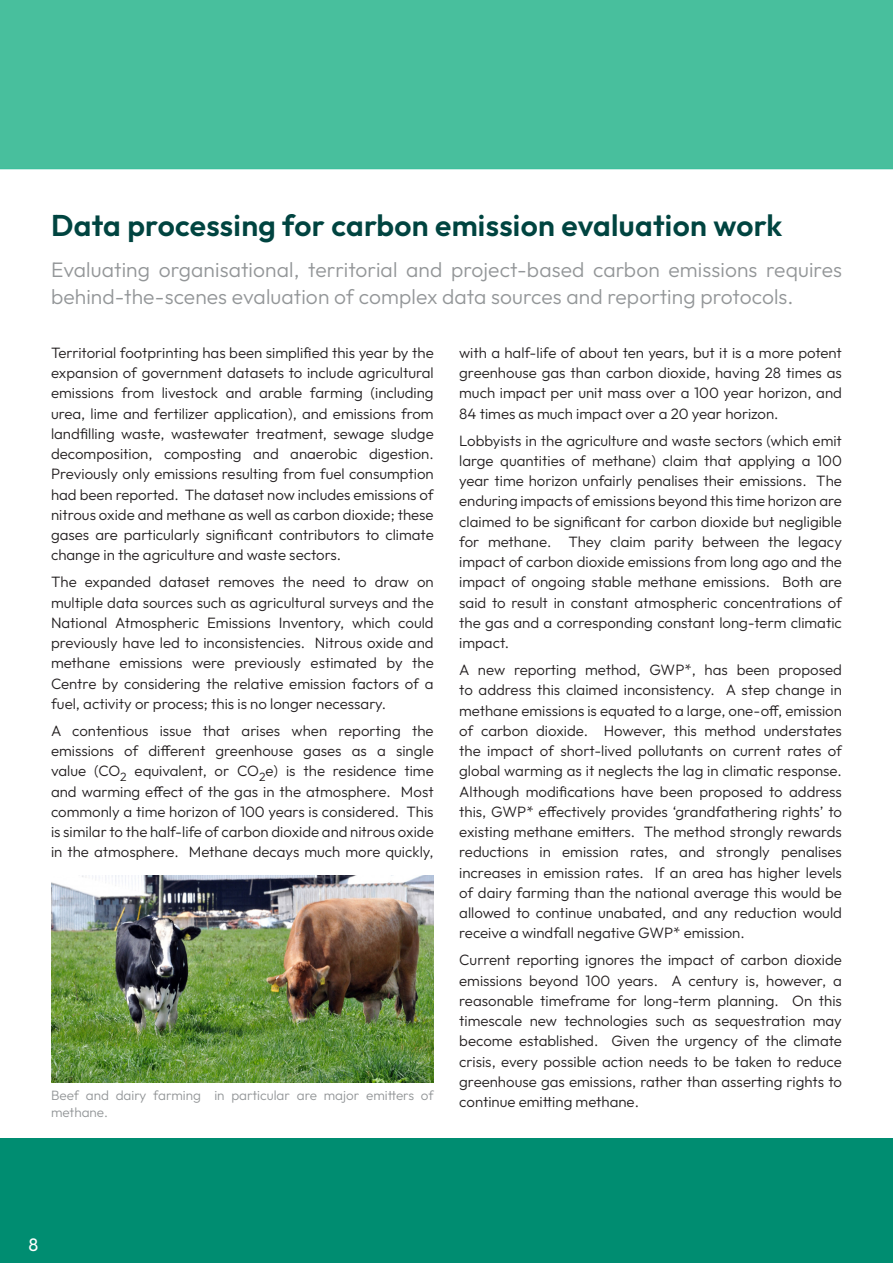
<style>
.page{position:relative;width:893px;height:1263px;background:#fff}
.page>*{position:absolute;margin:0;border:0;box-sizing:border-box;transform-origin:0 0}
.Heading2{font:600 30px "Outfit";letter-spacing:.01em;color:#004440}
.Intro_caption{font:300 21px/27px "Outfit";letter-spacing:.005em;color:#939698}
.t1{font:18px "Outfit";color:#fff}
.Body1{font:300 15px/20.2px "Outfit";color:#231f20;text-align:justify}
.t2{font:300 13.5px/16.8px "Outfit";color:#939698}
</style>
<div class="page">
<div style="left:0;top:0;width:893px;height:169px;background:#48bf9d"></div>
<div style="left:0;top:1138px;width:893px;height:125px;background:#008d71"></div>
<img style="left:51px;top:875px;width:383px;height:207px">
<p class="Heading2" style="left:51px;top:209px;width:733px">Data processing for carbon emission evaluation work</p>
<p class="Intro_caption" style="left:51px;top:256px;width:792px">Evaluating organisational, territorial and project-based carbon emissions requires behind-the-scenes evaluation of complex data sources and reporting protocols.</p>
<p class="Body1" style="left:51px;top:342px;width:384px">Territorial footprinting has been simplified this year by the expansion of government datasets to include agricultural emissions from livestock and arable farming (including urea, lime and fertilizer application), and emissions from landfilling waste, wastewater treatment, sewage sludge decomposition, composting and anaerobic digestion.<br>Previously only emissions resulting from fuel consumption had been reported. The dataset now includes emissions of nitrous oxide and methane as well as carbon dioxide; these gases are particularly significant contributors to climate change in the agriculture and waste sectors.</p>
<p class="Body1" style="left:51px;top:572px;width:384px">The expanded dataset removes the need to draw on multiple data sources such as agricultural surveys and the National Atmospheric Emissions Inventory, which could previously have led to inconsistencies. Nitrous oxide and methane emissions were previously estimated by the Centre by considering the relative emission factors of a fuel, activity or process; this is no longer necessary.</p>
<p class="Body1" style="left:51px;top:720px;width:384px">A contentious issue that arises when reporting the emissions of different greenhouse gases as a single value (CO<sub>2</sub> equivalent, or CO<sub>2</sub>e) is the residence time and warming effect of the gas in the atmosphere. Most commonly a time horizon of 100 years is considered. This is similar to the half-life of carbon dioxide and nitrous oxide in the atmosphere. Methane decays much more quickly,</p>
<p class="Body1" style="left:459px;top:342px;width:384px">with a half-life of about ten years, but it is a more potent greenhouse gas than carbon dioxide, having 28 times as much impact per unit mass over a 100 year horizon, and 84 times as much impact over a 20 year horizon.</p>
<p class="Body1" style="left:459px;top:430px;width:384px">Lobbyists in the agriculture and waste sectors (which emit large quantities of methane) claim that applying a 100 year time horizon unfairly penalises their emissions. The enduring impacts of emissions beyond this time horizon are claimed to be significant for carbon dioxide but negligible for methane. They claim parity between the legacy impact of carbon dioxide emissions from long ago and the impact of ongoing stable methane emissions. Both are said to result in constant atmospheric concentrations of the gas and a corresponding constant long-term climatic impact.</p>
<p class="Body1" style="left:459px;top:660px;width:384px">A new reporting method, GWP*, has been proposed to address this claimed inconsistency. A step change in methane emissions is equated to a large, one-off, emission of carbon dioxide. However, this method understates the impact of short-lived pollutants on current rates of global warming as it neglects the lag in climatic response.<br>Although modifications have been proposed to address this, GWP* effectively provides ‘grandfathering rights’ to existing methane emitters. The method strongly rewards reductions in emission rates, and strongly penalises increases in emission rates. If an area has higher levels of dairy farming than the national average this would be allowed to continue unabated, and any reduction would receive a windfall negative GWP* emission.</p>
<p class="Body1" style="left:459px;top:950px;width:384px">Current reporting ignores the impact of carbon dioxide emissions beyond 100 years. A century is, however, a reasonable timeframe for long-term planning. On this timescale new technologies such as sequestration may become established. Given the urgency of the climate crisis, every possible action needs to be taken to reduce greenhouse gas emissions, rather than asserting rights to continue emitting methane.</p>
<p class="t2" style="left:51px;top:1087px;width:384px">Beef and dairy farming in particular are major emitters of methane.</p>
<p class="t1" style="left:28px;top:1235px;width:11px">8</p>
</div>
